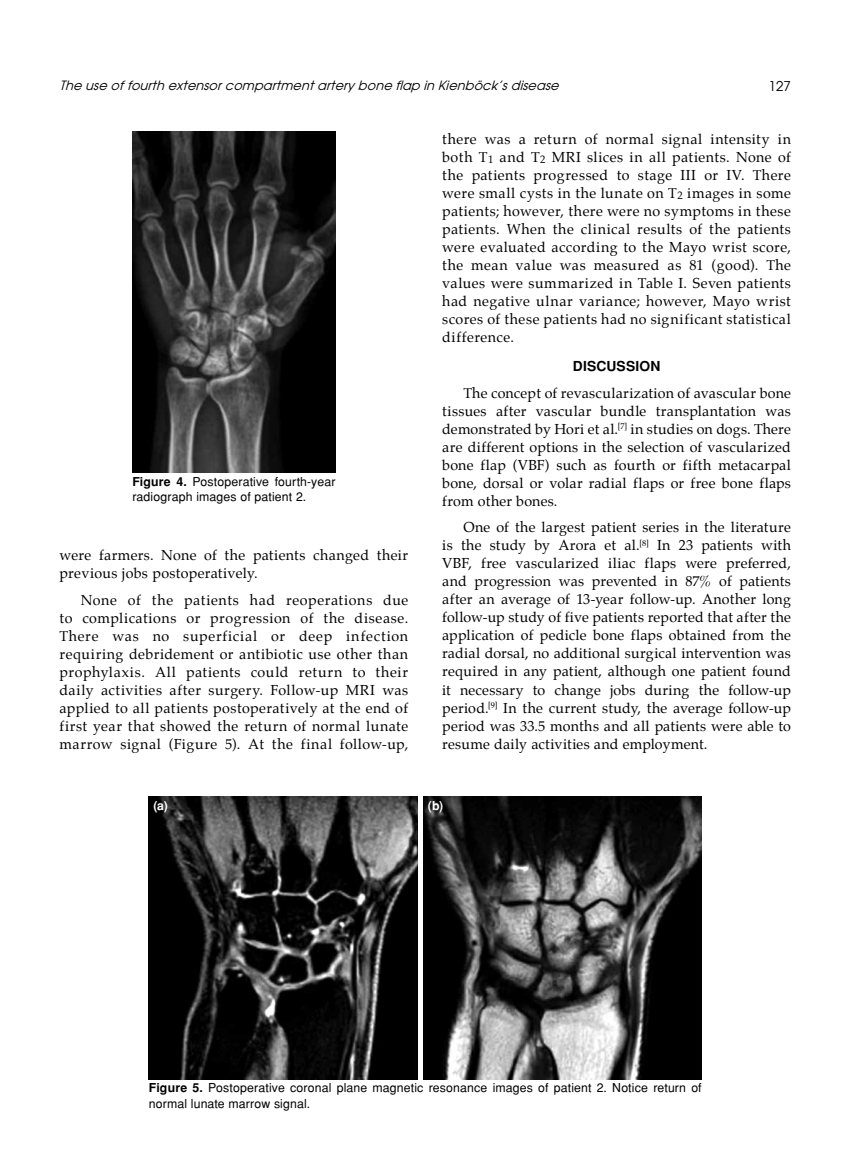
<style>
.page{position:relative;width:859px;height:1170px;background:#fff}
.page>*{position:absolute;margin:0;border:0;box-sizing:border-box;transform-origin:0 0}
.t1{font:14.25px/18px "Palatino";letter-spacing:.02em;color:#000;text-align:justify}
.t2{font:700 13.8px "Helvetica Tr";letter-spacing:.015em;color:#000}
.t3{font:13.5px "Avant Garde Tr";color:#000}
.t4{font:italic 12.75px "Avant Garde Tr";color:#000}
.t5{font:12.3px/15.3px "Helvetica Normal Tr";letter-spacing:.01em;color:#000}
.t6{font:700 12.3px "Helvetica Tr";color:#fff}
.s1{font-family:"Helvetica Tr";font-weight:700}
</style>
<div class="page">
<img style="left:132px;top:132px;width:203px;height:340px">
<img style="left:149px;top:796px;width:552px;height:283px">
<div style="left:418px;top:795px;width:5px;height:285px;background:#fff"></div>
<p class="t4" style="left:60px;top:78px;width:505px">The use offourth extensorcompartmentarterybone flap in Kienböck’sdisease</p>
<p class="t3" style="left:768px;top:77px;width:24px">127</p>
<p class="t5" style="left:132px;top:473px;width:205px"><span class="s1">Figure 4.</span> Postoperative fourth-year radiograph images of patient 2.</p>
<p class="t1" style="left:60px;top:547px;width:350px">were farmers. None of the patients changed their previous jobs postoperatively.</p>
<p class="t1" style="left:60px;top:592px;width:350px;text-indent:21px">None of the patients had reoperations due to complications or progression of the disease.<br>There was no superficial or deep infection requiring debridement or antibiotic use other than prophylaxis. All patients could return to their daily activities after surgery. Follow-up MRI was applied to all patients postoperatively at the end of first year that showed the return of normal lunate marrow signal (Figure 5). At the final follow-up,</p>
<p class="t1" style="left:442px;top:131px;width:350px">there was a return of normal signal intensity in both T<sub>1</sub> and T<sub>2</sub> MRI slices in all patients. None of the patients progressed to stage III or IV. There were small cysts in the lunate on T<sub>2</sub> images in some patients; however, there were no symptoms in these patients. When the clinical results of the patients were evaluated according to the Mayo wrist score, the mean value was measured as 81 (good). The values were summarized in Table I. Seven patients had negative ulnar variance; however, Mayo wrist scores of these patients had no significant statistical difference.</p>
<p class="t2" style="left:573px;top:358px;width:89px">DISCUSSION</p>
<p class="t1" style="left:442px;top:385px;width:350px;text-indent:21px">The concept of revascularization of avascular bone tissues after vascular bundle transplantation was demonstrated by Hori et al.<sup>[7]</sup> in studies on dogs. There are different options in the selection of vascularized bone flap (VBF) such as fourth or fifth metacarpal bone, dorsal or volar radial flaps or free bone flaps from other bones.</p>
<p class="t1" style="left:442px;top:519px;width:350px;text-indent:21px">One of the largest patient series in the literature is the study by Arora et al.<sup>[8]</sup> In 23 patients with VBF, free vascularized iliac flaps were preferred, and progression was prevented in 87% of patients after an average of 13-year follow-up. Another long follow-up study of five patients reported that after the application of pedicle bone flaps obtained from the radial dorsal, no additional surgical intervention was required in any patient, although one patient found it necessary to change jobs during the follow-up period.<sup>[9]</sup> In the current study, the average follow-up period was 33.5 months and all patients were able to resume daily activities and employment.</p>
<p class="t6" style="left:153px;top:798px;width:16px">(a)</p>
<p class="t6" style="left:428px;top:798px;width:17px">(b)</p>
<p class="t5" style="left:149px;top:1080px;width:554px"><span class="s1">Figure 5.</span> Postoperative coronal plane magnetic resonance images of patient 2. Notice return of normal lunate marrow signal.</p>
</div>
